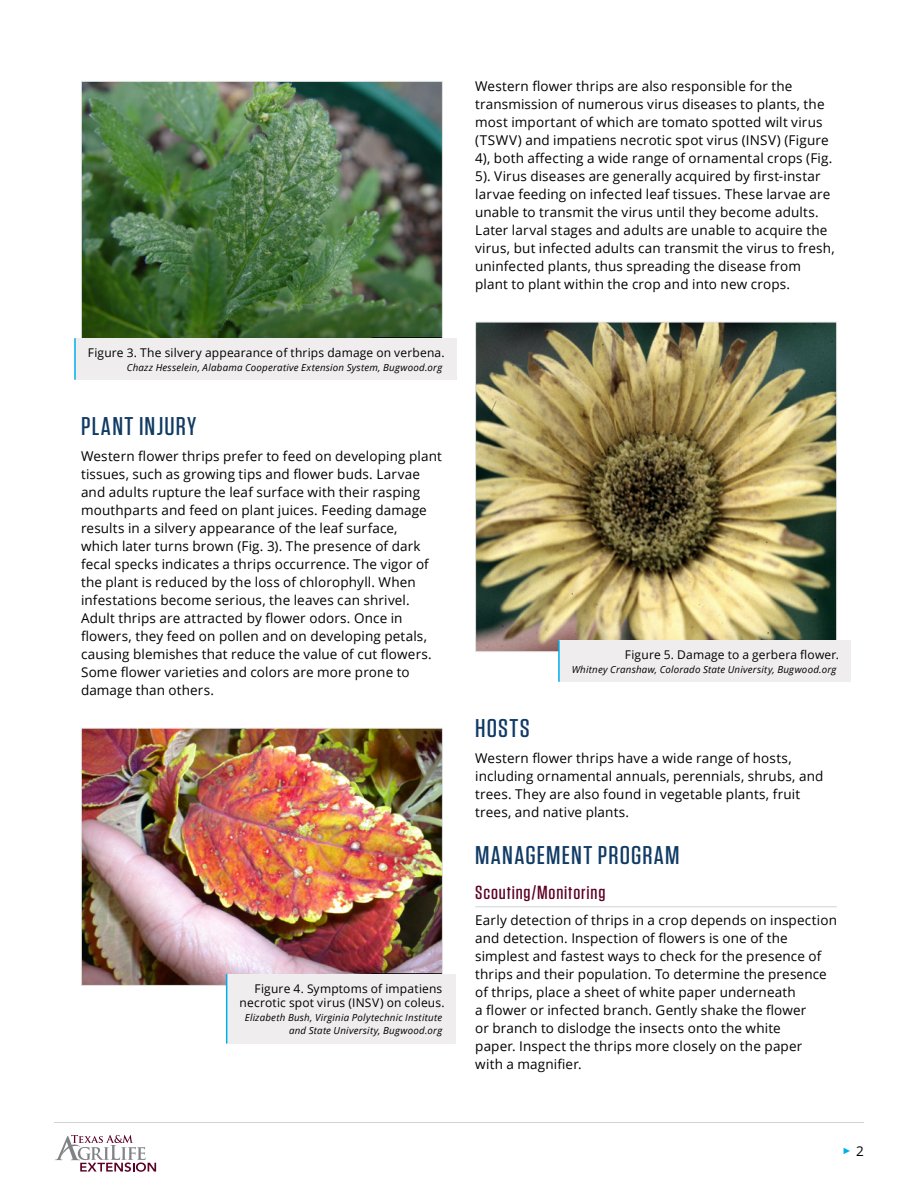
<style>
.page{position:relative;width:918px;height:1188px;background:#fff}
.page>*{position:absolute;margin:0;border:0;box-sizing:border-box;transform-origin:0 0}
.heading1{font:500 25.65px "Tungsten";letter-spacing:.04em;color:#113b65;scale:1.11 1}
.heading2{font:500 18.9px "Tungsten";letter-spacing:.04em;color:#5d0025;scale:1.11 1}
.body{font:13.5px/18px "Open Sans";letter-spacing:.01em;color:#000}
.figure_captions{font:12px/14.4px "Open Sans";letter-spacing:.015em;color:#000;text-align:right}
.figure_captions-2{font:italic 9.75px/13.5px "Open Sans";letter-spacing:.02em;color:#000;text-align:right}
.t1{font:9px "Arial";color:#00aeef}
.s1{font-family:"Open Sans";font-size:13.5px;color:#000}
</style>
<div class="page">
<svg style="left:55px;top:1135px;width:101px;height:37px"></svg>
<hr style="left:54px;top:1122px;width:810px;height:1px;background:#d1d3d4">
<img style="left:83px;top:83px;width:358px;height:255px">
<div style="left:75px;top:338px;width:381px;height:42px;background:#efeded"></div>
<hr style="left:74px;top:338px;width:2px;height:42px;background:#00aeef">
<img style="left:83px;top:730px;width:358px;height:254px">
<div style="left:81px;top:728px;width:362px;height:258px;border:1px solid #e5e6e5"></div>
<div style="left:227px;top:974px;width:229px;height:69px;background:#efeded"></div>
<hr style="left:226px;top:974px;width:1px;height:69px;background:#00aeef">
<img style="left:477px;top:324px;width:358px;height:326px">
<div style="left:559px;top:640px;width:291px;height:42px;background:#efeded"></div>
<hr style="left:558px;top:640px;width:2px;height:42px;background:#00aeef">
<hr style="left:475px;top:906px;width:362px;height:1px;background:#d1d3d4">
<p class="figure_captions" style="left:88px;top:345px;width:358px">Figure 3. The silvery appearance of thrips damage on verbena.</p>
<p class="figure_captions-2" style="left:127px;top:360px;width:317px">Chazz Hesselein, Alabama Cooperative Extension System, Bugwood.org</p>
<h1 class="heading1" style="left:81px;top:413px;width:105px">PLANT INJURY</h1>
<p class="body" style="left:81px;top:447px;width:362px">Western flower thrips prefer to feed on developing plant tissues, such as growing tips and flower buds. Larvae and adults rupture the leaf surface with their rasping mouthparts and feed on plant juices. Feeding damage results in a silvery appearance of the leaf surface,<br>which later turns brown (Fig. 3). The presence of dark fecal specks indicates a thrips occurrence. The vigor of the plant is reduced by the loss of chlorophyll. When infestations become serious, the leaves can shrivel.<br>Adult thrips are attracted by flower odors. Once in flowers, they feed on pollen and on developing petals, causing blemishes that reduce the value of cut flowers.<br>Some flower varieties and colors are more prone to damage than others.</p>
<p class="figure_captions" style="left:240px;top:981px;width:207px">Figure 4. Symptoms of impatiens necrotic spot virus (INSV) on coleus.</p>
<p class="figure_captions-2" style="left:245px;top:1010px;width:199px">Elizabeth Bush, Virginia Polytechnic Institute and State University, Bugwood.org</p>
<p class="body" style="left:475px;top:77px;width:361px">Western flower thrips are also responsible for the transmission of numerous virus diseases to plants, the most important of which are tomato spotted wilt virus (TSWV) and impatiens necrotic spot virus (INSV) (Figure 4), both affecting a wide range of ornamental crops (Fig.<br>5). Virus diseases are generally acquired by first-instar larvae feeding on infected leaf tissues. These larvae are unable to transmit the virus until they become adults.<br>Later larval stages and adults are unable to acquire the virus, but infected adults can transmit the virus to fresh, uninfected plants, thus spreading the disease from plant to plant within the crop and into new crops.</p>
<p class="figure_captions" style="left:625px;top:647px;width:216px">Figure 5. Damage to a gerbera flower.</p>
<p class="figure_captions-2" style="left:572px;top:662px;width:266px">Whitney Cranshaw, Colorado State University, Bugwood.org</p>
<h1 class="heading1" style="left:475px;top:715px;width:51px">HOSTS</h1>
<p class="body" style="left:475px;top:749px;width:350px">Western flower thrips have a wide range of hosts, including ornamental annuals, perennials, shrubs, and trees. They are also found in vegetable plants, fruit trees, and native plants.</p>
<h1 class="heading1" style="left:475px;top:842px;width:186px">MANAGEMENT PROGRAM</h1>
<h2 class="heading2" style="left:475px;top:883px;width:119px">Scouting/Monitoring</h2>
<p class="body" style="left:475px;top:911px;width:363px">Early detection of thrips in a crop depends on inspection and detection. Inspection of flowers is one of the simplest and fastest ways to check for the presence of thrips and their population. To determine the presence of thrips, place a sheet of white paper underneath<br>a flower or infected branch. Gently shake the flower<br>or branch to dislodge the insects onto the white<br>paper. Inspect the thrips more closely on the paper<br>with a magnifier.</p>
<p class="t1" style="left:843px;top:1145px;width:23px">► <span class="s1">2</span></p>
</div>
